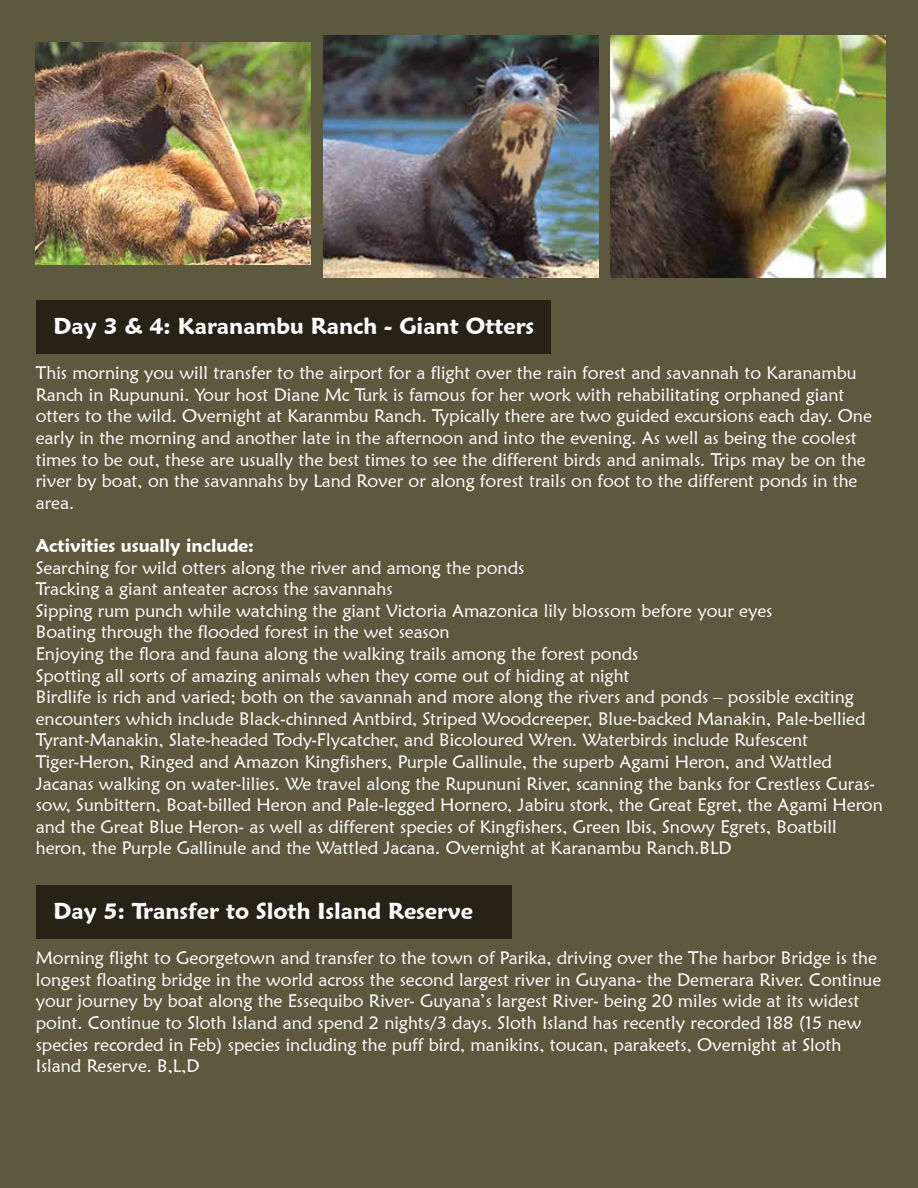
<style>
.page{position:relative;width:918px;height:1188px;background:#5c593e}
.page>*{position:absolute;margin:0;border:0;box-sizing:border-box;transform-origin:0 0}
.t1{font:600 22.5px "Maiandra GD";color:#fff}
.t2{font:18px/21.6px "Maiandra GD";color:#fff}
.t3{font:600 18px "Maiandra GD";color:#fff}
</style>
<div class="page">
<div style="left:36px;top:300px;width:514px;height:54px;background:#262316"></div>
<div style="left:36px;top:885px;width:476px;height:54px;background:#262316"></div>
<img style="left:36px;top:42px;width:275px;height:223px">
<img style="left:324px;top:36px;width:275px;height:241px">
<img style="left:610px;top:36px;width:275px;height:241px">
<p class="t1" style="left:53px;top:312px;width:482px">Day 3 &amp; 4: Karanambu Ranch - Giant Otters</p>
<p class="t2" style="left:36px;top:362px;width:838px">This morning you will transfer to the airport for a flight over the rain forest and savannah to Karanambu Ranch in Rupununi. Your host Diane Mc Turk is famous for her work with rehabilitating orphaned giant otters to the wild. Overnight at Karanmbu Ranch. Typically there are two guided excursions each day. One early in the morning and another late in the afternoon and into the evening. As well as being the coolest times to be out, these are usually the best times to see the different birds and animals. Trips may be on the river by boat, on the savannahs by Land Rover or along forest trails on foot to the different ponds in the area.</p>
<p class="t3" style="left:36px;top:535px;width:220px">Activities usually include:</p>
<p class="t2" style="left:36px;top:556px;width:849px">Searching for wild otters along the river and among the ponds<br>Tracking a giant anteater across the savannahs<br>Sipping rum punch while watching the giant Victoria Amazonica lily blossom before your eyes<br>Boating through the flooded forest in the wet season<br>Enjoying the flora and fauna along the walking trails among the forest ponds<br>Spotting all sorts of amazing animals when they come out of hiding at night<br>Birdlife is rich and varied; both on the savannah and more along the rivers and ponds – possible exciting encounters which include Black-chinned Antbird, Striped Woodcreeper, Blue-backed Manakin, Pale-bellied Tyrant-Manakin, Slate-headed Tody-Flycatcher, and Bicoloured Wren. Waterbirds include Rufescent Tiger-Heron, Ringed and Amazon Kingfishers, Purple Gallinule, the superb Agami Heron, and Wattled Jacanas walking on water-lilies. We travel along the Rupununi River, scanning the banks for Crestless Curas&shy;sow, Sunbittern, Boat-billed Heron and Pale-legged Hornero, Jabiru stork, the Great Egret, the Agami Heron and the Great Blue Heron- as well as different species of Kingfishers, Green Ibis, Snowy Egrets, Boatbill heron, the Purple Gallinule and the Wattled Jacana. Overnight at Karanambu Ranch.BLD</p>
<p class="t1" style="left:53px;top:897px;width:421px">Day 5: Transfer to Sloth Island Reserve</p>
<p class="t2" style="left:36px;top:947px;width:847px">Morning flight to Georgetown and transfer to the town of Parika, driving over the The harbor Bridge is the longest floating bridge in the world across the second largest river in Guyana- the Demerara River. Continue your journey by boat along the Essequibo River- Guyana’s largest River- being 20 miles wide at its widest point. Continue to Sloth Island and spend 2 nights/3 days. Sloth Island has recently recorded 188 (15 new species recorded in Feb) species including the puff bird, manikins, toucan, parakeets, Overnight at Sloth Island Reserve. B,L,D</p>
</div>
